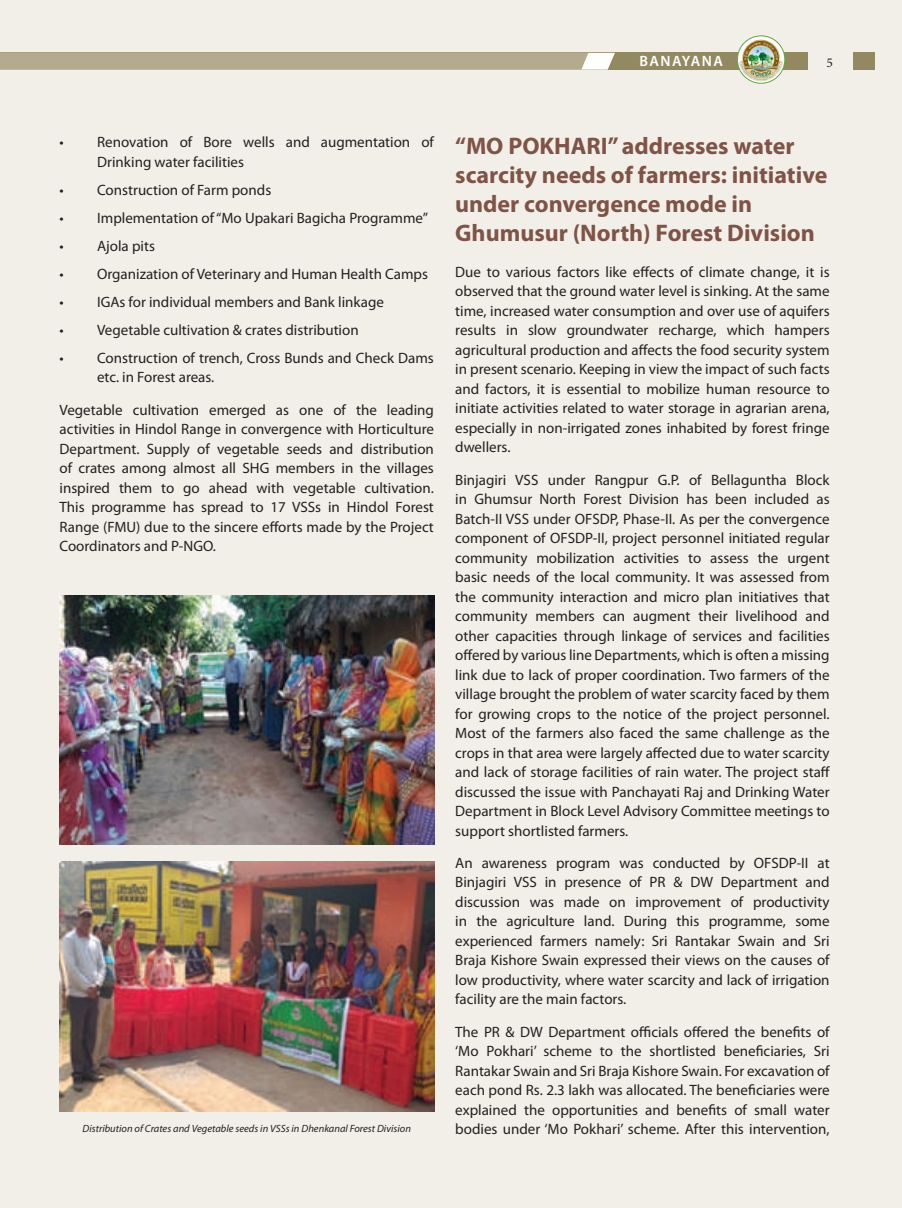
<style>
.page{position:relative;width:902px;height:1208px;background:#fff}
.page>*{position:absolute;margin:0;border:0;box-sizing:border-box;transform-origin:0 0}
.t1{font:700 24px/28.8px "Myriad Pro";color:#7f5346}
.t2{font:15px/19.5px "Myriad Pro";color:#231f20;text-align:justify}
.t3{font:600 15px "Myriad Pro";letter-spacing:.1em;color:#fff}
.t4{font:13.5px "Minion Pro";color:#231f20}
.t5{font:italic 10.5px "Myriad Pro";color:#231f20}
</style>
<div class="page">
<div style="left:0;top:0;width:901px;height:1208px;background:#f2efe9"></div>
<div style="left:0;top:53px;width:807px;height:17px;background:#938961"></div>
<svg style="left:0;top:53px;width:615px;height:17px;background:#b7af93"></svg>
<div style="left:737px;top:35px;width:48px;height:49px;border:1px solid #5fa940;border-radius:50%"></div>
<img style="left:739px;top:39px;width:44px;height:43px">
<div style="left:852px;top:53px;width:22px;height:17px;background:#938961"></div>
<img style="left:60px;top:595px;width:375px;height:250px">
<img style="left:60px;top:862px;width:374px;height:249px">
<p class="t3" style="left:639px;top:51px;width:85px">BANAYANA</p>
<p class="t4" style="left:826px;top:54px;width:8px">5</p>
<p class="t2" style="left:97px;top:132px;width:338px;text-indent:-37px">• Renovation of Bore wells and augmentation of<br>Drinking water facilities</p>
<p class="t2" style="left:60px;top:180px;width:213px">• Construction of Farm ponds</p>
<p class="t2" style="left:60px;top:208px;width:370px">• Implementation of“Mo Upakari Bagicha Programme”</p>
<p class="t2" style="left:60px;top:236px;width:97px">• Ajola pits</p>
<p class="t2" style="left:60px;top:264px;width:370px">• Organization of Veterinary and Human Health Camps</p>
<p class="t2" style="left:60px;top:292px;width:326px">• IGAs for individual members and Bank linkage</p>
<p class="t2" style="left:60px;top:320px;width:300px">• Vegetable cultivation &amp; crates distribution</p>
<p class="t2" style="left:97px;top:348px;width:338px;text-indent:-37px">• Construction of trench, Cross Bunds and Check Dams etc. in Forest areas.</p>
<p class="t2" style="left:59px;top:400px;width:376px">Vegetable cultivation emerged as one of the leading activities in Hindol Range in convergence with Horticulture Department. Supply of vegetable seeds and distribution of crates among almost all SHG members in the villages inspired them to go ahead with vegetable cultivation.<br>This programme has spread to 17 VSSs in Hindol Forest Range (FMU) due to the sincere efforts made by the Project Coordinators and P-NGO.</p>
<p class="t5" style="left:83px;top:1122px;width:330px">Distribution of Crates and Vegetable seeds in VSSs in Dhenkanal Forest Division</p>
<h1 class="t1" style="left:455px;top:132px;width:373px">“MO POKHARI” addresses water scarcity needs of farmers: initiative under convergence mode in<br>Ghumusur (North) Forest Division</h1>
<p class="t2" style="left:455px;top:262px;width:376px">Due to various factors like effects of climate change, it is observed that the ground water level is sinking. At the same time, increased water consumption and over use of aquifers results in slow groundwater recharge, which hampers agricultural production and affects the food security system in present scenario. Keeping in view the impact of such facts and factors, it is essential to mobilize human resource to initiate activities related to water storage in agrarian arena, especially in non-irrigated zones inhabited by forest fringe dwellers.</p>
<p class="t2" style="left:455px;top:469px;width:376px">Binjagiri VSS under Rangpur G.P. of Bellaguntha Block in Ghumsur North Forest Division has been included as Batch-II VSS under OFSDP, Phase-II. As per the convergence component of OFSDP-II, project personnel initiated regular community mobilization activities to assess the urgent basic needs of the local community. It was assessed from the community interaction and micro plan initiatives that community members can augment their livelihood and other capacities through linkage of services and facilities offered by various line Departments, which is often a missing link due to lack of proper coordination. Two farmers of the village brought the problem of water scarcity faced by them for growing crops to the notice of the project personnel.<br>Most of the farmers also faced the same challenge as the crops in that area were largely affected due to water scarcity and lack of storage facilities of rain water. The project staff discussed the issue with Panchayati Raj and Drinking Water Department in Block Level Advisory Committee meetings to support shortlisted farmers.</p>
<p class="t2" style="left:455px;top:853px;width:376px">An awareness program was conducted by OFSDP-II at Binjagiri VSS in presence of PR &amp; DW Department and discussion was made on improvement of productivity in the agriculture land. During this programme, some experienced farmers namely: Sri Rantakar Swain and Sri Braja Kishore Swain expressed their views on the causes of low productivity, where water scarcity and lack of irrigation facility are the main factors.</p>
<p class="t2" style="left:455px;top:1021px;width:376px">The PR &amp; DW Department officials offered the benefits of ‘Mo Pokhari’ scheme to the shortlisted beneficiaries, Sri Rantakar Swain and Sri Braja Kishore Swain. For excavation of each pond Rs. 2.3 lakh was allocated. The beneficiaries were explained the opportunities and benefits of small water bodies under ‘Mo Pokhari’ scheme. After this intervention,</p>
</div>
